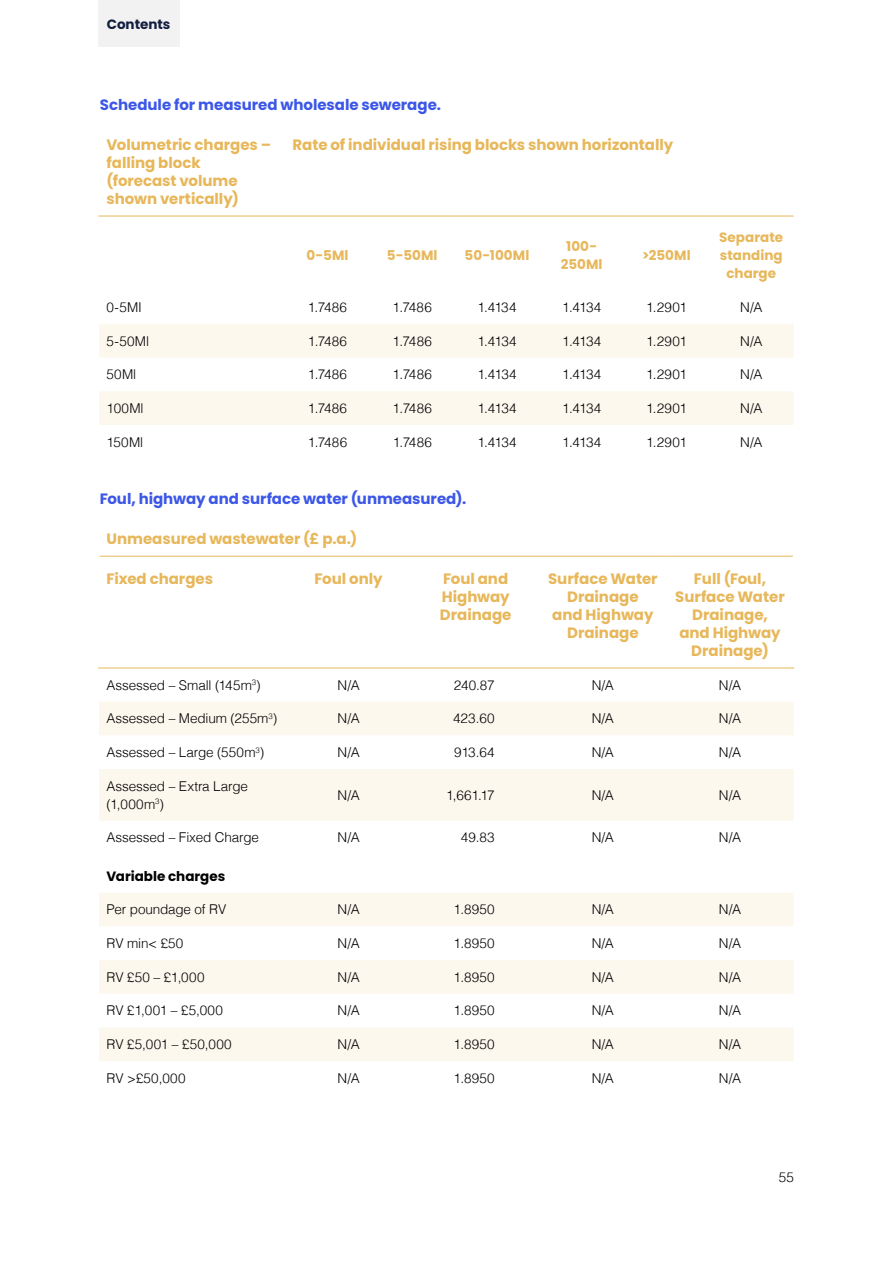
<style>
.page{position:relative;width:893px;height:1263px;background:#fff}
.page>*{position:absolute;margin:0;border:0;box-sizing:border-box;transform-origin:0 0}
.t1{font:700 15px/18px "Poppins";letter-spacing:-.005em;color:#e7b75a}
.t2{font:700 15px "Poppins";color:#3c57e8}
.t3{font:300 13.5px/18px "Helvetica";letter-spacing:-.005em;color:#000}
.t4{font:700 13.5px/18px "Poppins";letter-spacing:.005em;color:#e7b75a;text-align:center}
.t5{font:300 13.5px "Helvetica";letter-spacing:.02em;color:#000}
.t6{font:700 13.5px "Poppins";color:#000}
.t7{font:700 13.5px "Poppins";color:#131d3f}
</style>
<div class="page">
<svg style="left:99px;top:324px;width:695px;height:101px;fill:#fdf8ee"></svg>
<hr style="left:98px;top:216px;width:187px;height:1px;background:#e7b75a">
<hr style="left:285px;top:216px;width:85px;height:1px;background:#e7b75a">
<hr style="left:370px;top:216px;width:85px;height:1px;background:#e7b75a">
<hr style="left:455px;top:216px;width:84px;height:1px;background:#e7b75a">
<hr style="left:539px;top:216px;width:85px;height:1px;background:#e7b75a">
<hr style="left:624px;top:216px;width:85px;height:1px;background:#e7b75a">
<hr style="left:709px;top:216px;width:85px;height:1px;background:#e7b75a">
<svg style="left:99px;top:702px;width:694px;height:359px;fill:#fdf8ee"></svg>
<hr style="left:100px;top:556px;width:185px;height:1px;background:#e7b75a">
<hr style="left:285px;top:556px;width:127px;height:1px;background:#e7b75a">
<hr style="left:412px;top:556px;width:127px;height:1px;background:#e7b75a">
<hr style="left:539px;top:556px;width:127px;height:1px;background:#e7b75a">
<hr style="left:666px;top:556px;width:127px;height:1px;background:#e7b75a">
<hr style="left:98px;top:668px;width:187px;height:1px;background:#e7b75a">
<hr style="left:285px;top:668px;width:127px;height:1px;background:#e7b75a">
<hr style="left:412px;top:668px;width:127px;height:1px;background:#e7b75a">
<hr style="left:539px;top:668px;width:127px;height:1px;background:#e7b75a">
<hr style="left:666px;top:668px;width:128px;height:1px;background:#e7b75a">
<div style="left:98px;top:0;width:81px;height:46px;background:#f2f2f2"></div>
<p class="t7" style="left:107px;top:17px;width:65px">Contents</p>
<p class="t2" style="left:100px;top:96px;width:343px">Schedule for measured wholesale sewerage.</p>
<p class="t1" style="left:107px;top:136px;width:166px">Volumetric charges – falling block (forecast volume shown vertically)</p>
<p class="t1" style="left:293px;top:136px;width:382px">Rate of individual rising blocks shown horizontally</p>
<p class="t4" style="left:306px;top:247px;width:44px">0-5Ml</p>
<p class="t4" style="left:387px;top:247px;width:52px">5-50Ml</p>
<p class="t4" style="left:465px;top:247px;width:66px">50-100Ml</p>
<p class="t4" style="left:561px;top:238px;width:43px">100-<br>250Ml</p>
<p class="t4" style="left:642px;top:247px;width:50px">&gt;250Ml</p>
<p class="t4" style="left:719px;top:229px;width:65px">Separate standing charge</p>
<p class="t3" style="left:107px;top:297px;width:37px">0-5MI</p>
<p class="t3" style="left:308px;top:297px;width:41px">1.7486</p>
<p class="t3" style="left:393px;top:297px;width:41px">1.7486</p>
<p class="t3" style="left:477px;top:297px;width:41px">1.4134</p>
<p class="t3" style="left:562px;top:297px;width:41px">1.4134</p>
<p class="t3" style="left:646px;top:297px;width:42px">1.2901</p>
<p class="t3" style="left:740px;top:297px;width:24px">N/A</p>
<p class="t3" style="left:107px;top:331px;width:44px">5-50Ml</p>
<p class="t3" style="left:308px;top:331px;width:41px">1.7486</p>
<p class="t3" style="left:393px;top:331px;width:41px">1.7486</p>
<p class="t3" style="left:477px;top:331px;width:41px">1.4134</p>
<p class="t3" style="left:562px;top:331px;width:41px">1.4134</p>
<p class="t3" style="left:646px;top:331px;width:42px">1.2901</p>
<p class="t3" style="left:740px;top:331px;width:24px">N/A</p>
<p class="t3" style="left:107px;top:365px;width:31px">50Ml</p>
<p class="t3" style="left:308px;top:365px;width:41px">1.7486</p>
<p class="t3" style="left:393px;top:365px;width:41px">1.7486</p>
<p class="t3" style="left:477px;top:365px;width:41px">1.4134</p>
<p class="t3" style="left:562px;top:365px;width:41px">1.4134</p>
<p class="t3" style="left:646px;top:365px;width:42px">1.2901</p>
<p class="t3" style="left:740px;top:365px;width:24px">N/A</p>
<p class="t3" style="left:107px;top:398px;width:38px">100Ml</p>
<p class="t3" style="left:308px;top:398px;width:41px">1.7486</p>
<p class="t3" style="left:393px;top:398px;width:41px">1.7486</p>
<p class="t3" style="left:477px;top:398px;width:41px">1.4134</p>
<p class="t3" style="left:562px;top:398px;width:41px">1.4134</p>
<p class="t3" style="left:646px;top:398px;width:42px">1.2901</p>
<p class="t3" style="left:740px;top:398px;width:24px">N/A</p>
<p class="t3" style="left:107px;top:432px;width:38px">150Ml</p>
<p class="t3" style="left:308px;top:432px;width:41px">1.7486</p>
<p class="t3" style="left:393px;top:432px;width:41px">1.7486</p>
<p class="t3" style="left:477px;top:432px;width:41px">1.4134</p>
<p class="t3" style="left:562px;top:432px;width:41px">1.4134</p>
<p class="t3" style="left:646px;top:432px;width:42px">1.2901</p>
<p class="t3" style="left:740px;top:432px;width:24px">N/A</p>
<p class="t2" style="left:100px;top:490px;width:368px">Foul, highway and surface water (unmeasured).</p>
<p class="t1" style="left:107px;top:530px;width:252px">Unmeasured wastewater (£ p.a.)</p>
<p class="t1" style="left:107px;top:570px;width:108px">Fixed charges</p>
<p class="t1" style="left:315px;top:570px;width:70px">Foul only</p>
<p class="t1" style="left:440px;top:570px;width:73px">Foul and<br>Highway<br>Drainage</p>
<p class="t1" style="left:548px;top:570px;width:111px;text-align:center">Surface Water<br>Drainage<br>and Highway<br>Drainage</p>
<p class="t1" style="left:675px;top:570px;width:111px;text-align:center">Full (Foul,<br>Surface Water<br>Drainage, and Highway<br>Drainage)</p>
<p class="t3" style="left:107px;top:675px;width:156px">Assessed – Small (145m<sup>3</sup>)</p>
<p class="t3" style="left:337px;top:675px;width:24px">N/A</p>
<p class="t3" style="left:454px;top:675px;width:42px">240.87</p>
<p class="t3" style="left:592px;top:675px;width:24px">N/A</p>
<p class="t3" style="left:719px;top:675px;width:24px">N/A</p>
<p class="t3" style="left:107px;top:709px;width:172px">Assessed – Medium (255m<sup>3</sup>)</p>
<p class="t3" style="left:337px;top:709px;width:24px">N/A</p>
<p class="t3" style="left:453px;top:709px;width:43px">423.60</p>
<p class="t3" style="left:592px;top:709px;width:24px">N/A</p>
<p class="t3" style="left:719px;top:709px;width:24px">N/A</p>
<p class="t3" style="left:107px;top:742px;width:159px">Assessed – Large (550m<sup>3</sup>)</p>
<p class="t3" style="left:337px;top:742px;width:24px">N/A</p>
<p class="t3" style="left:454px;top:742px;width:42px">913.64</p>
<p class="t3" style="left:592px;top:742px;width:24px">N/A</p>
<p class="t3" style="left:719px;top:742px;width:24px">N/A</p>
<p class="t3" style="left:106px;top:776px;width:143px">Assessed – Extra Large (1,000m<sup>3</sup>)</p>
<p class="t3" style="left:337px;top:785px;width:24px">N/A</p>
<p class="t3" style="left:446px;top:785px;width:50px">1,661.17</p>
<p class="t3" style="left:592px;top:785px;width:24px">N/A</p>
<p class="t3" style="left:719px;top:785px;width:24px">N/A</p>
<p class="t3" style="left:107px;top:828px;width:154px">Assessed – Fixed Charge</p>
<p class="t3" style="left:337px;top:828px;width:24px">N/A</p>
<p class="t3" style="left:461px;top:828px;width:35px">49.83</p>
<p class="t3" style="left:592px;top:828px;width:24px">N/A</p>
<p class="t3" style="left:719px;top:828px;width:24px">N/A</p>
<p class="t6" style="left:107px;top:868px;width:120px">Variable charges</p>
<p class="t3" style="left:107px;top:899px;width:121px">Per poundage of RV</p>
<p class="t3" style="left:337px;top:899px;width:24px">N/A</p>
<p class="t3" style="left:454px;top:899px;width:43px">1.8950</p>
<p class="t3" style="left:592px;top:899px;width:24px">N/A</p>
<p class="t3" style="left:719px;top:899px;width:24px">N/A</p>
<p class="t3" style="left:107px;top:933px;width:78px">RV min&lt; £50</p>
<p class="t3" style="left:337px;top:933px;width:24px">N/A</p>
<p class="t3" style="left:454px;top:933px;width:43px">1.8950</p>
<p class="t3" style="left:592px;top:933px;width:24px">N/A</p>
<p class="t3" style="left:719px;top:933px;width:24px">N/A</p>
<p class="t3" style="left:107px;top:967px;width:100px">RV £50 – £1,000</p>
<p class="t3" style="left:337px;top:967px;width:24px">N/A</p>
<p class="t3" style="left:454px;top:967px;width:43px">1.8950</p>
<p class="t3" style="left:592px;top:967px;width:24px">N/A</p>
<p class="t3" style="left:719px;top:967px;width:24px">N/A</p>
<p class="t3" style="left:107px;top:1001px;width:118px">RV £1,001 – £5,000</p>
<p class="t3" style="left:337px;top:1001px;width:24px">N/A</p>
<p class="t3" style="left:454px;top:1001px;width:43px">1.8950</p>
<p class="t3" style="left:592px;top:1001px;width:24px">N/A</p>
<p class="t3" style="left:719px;top:1001px;width:24px">N/A</p>
<p class="t5" style="left:107px;top:1033px;width:127px">RV £5,001 – £50,000</p>
<p class="t3" style="left:337px;top:1034px;width:24px">N/A</p>
<p class="t3" style="left:454px;top:1034px;width:43px">1.8950</p>
<p class="t3" style="left:592px;top:1034px;width:24px">N/A</p>
<p class="t3" style="left:719px;top:1034px;width:24px">N/A</p>
<p class="t3" style="left:107px;top:1068px;width:81px">RV &gt;£50,000</p>
<p class="t3" style="left:337px;top:1068px;width:24px">N/A</p>
<p class="t3" style="left:454px;top:1068px;width:43px">1.8950</p>
<p class="t3" style="left:592px;top:1068px;width:24px">N/A</p>
<p class="t3" style="left:719px;top:1068px;width:24px">N/A</p>
<p class="t3" style="left:779px;top:1167px;width:17px">55</p>
</div>
